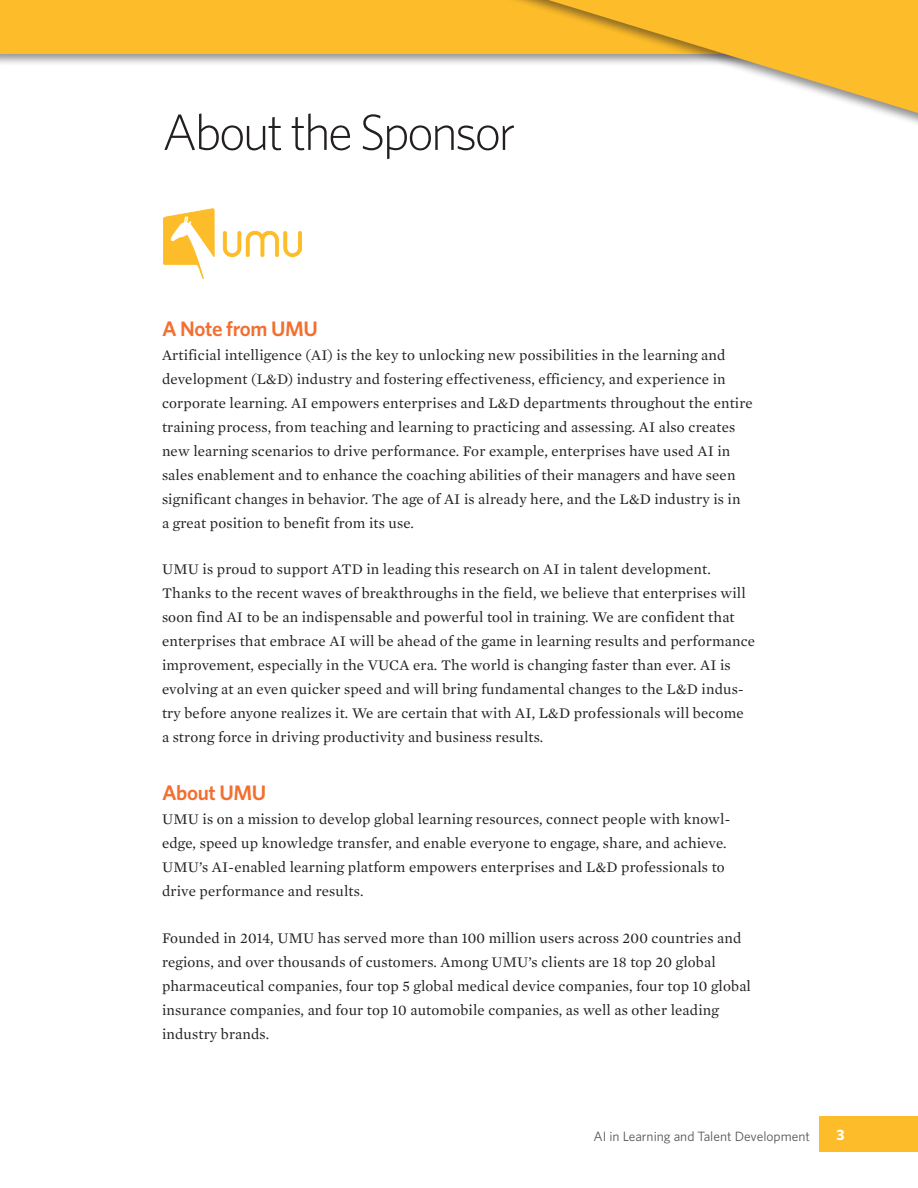
<style>
.page{position:relative;width:918px;height:1188px;background:#fff}
.page>*{position:absolute;margin:0;border:0;box-sizing:border-box;transform-origin:0 0}
.t1{font:300 51px "Whitney HTF";letter-spacing:-.05em;color:#231f20}
.t2{font:600 21px "Whitney HTF";letter-spacing:-.02em;color:#f36e31}
.t3{font:15px/24px "Mercury Text G1 Roman";letter-spacing:.01em;color:#231f20}
.t4{font:700 15px "Whitney HTF";color:#fff}
.t5{font:13.5px "Whitney HTF";color:#54565a}
</style>
<div class="page">
<div style="left:819px;top:1116px;width:99px;height:36px;background:#fdbc29"></div>
<div style="left:0;top:0;width:918px;height:67px;background:#231f20;opacity:.5"></div>
<div style="left:0;top:0;width:918px;height:54px;background:#fdbc29"></div>
<div style="left:493px;top:0;width:425px;height:128px;background:#231f20;opacity:.5"></div>
<svg style="left:504px;top:0;width:414px;height:117px;fill:#fdbc29"></svg>
<hr style="left:0;top:0;width:1px;height:1188px;background:#fdbc29">
<img style="left:163px;top:208px;width:139px;height:71px">
<h1 class="t1" style="left:162px;top:103px;width:355px">About the Sponsor</h1>
<h2 class="t2" style="left:162px;top:316px;width:157px">A Note from UMU</h2>
<p class="t3" style="left:162px;top:343px;width:592px">Artificial intelligence (AI) is the key to unlocking new possibilities in the learning and development (L&amp;D) industry and fostering effectiveness, efficiency, and experience in corporate learning. AI empowers enterprises and L&amp;D departments throughout the entire training process, from teaching and learning to practicing and assessing. AI also creates new learning scenarios to drive performance. For example, enterprises have used AI in sales enablement and to enhance the coaching abilities of their managers and have seen significant changes in behavior. The age of AI is already here, and the L&amp;D industry is in<br>a great position to benefit from its use.</p>
<p class="t3" style="left:162px;top:558px;width:595px">UMU is proud to support ATD in leading this research on AI in talent development.<br>Thanks to the recent waves of breakthroughs in the field, we believe that enterprises will soon find AI to be an indispensable and powerful tool in training. We are confident that enterprises that embrace AI will be ahead of the game in learning results and performance improvement, especially in the VUCA era. The world is changing faster than ever. AI is evolving at an even quicker speed and will bring fundamental changes to the L&amp;D indus&shy;try before anyone realizes it. We are certain that with AI, L&amp;D professionals will become<br>a strong force in driving productivity and business results.</p>
<h2 class="t2" style="left:162px;top:780px;width:106px">About UMU</h2>
<p class="t3" style="left:162px;top:807px;width:570px">UMU is on a mission to develop global learning resources, connect people with knowl&shy;edge, speed up knowledge transfer, and enable everyone to engage, share, and achieve.<br>UMU’s AI-enabled learning platform empowers enterprises and L&amp;D professionals to drive performance and results.</p>
<p class="t3" style="left:162px;top:926px;width:590px">Founded in 2014, UMU has served more than 100 million users across 200 countries and regions, and over thousands of customers. Among UMU’s clients are 18 top 20 global pharmaceutical companies, four top 5 global medical device companies, four top 10 global insurance companies, and four top 10 automobile companies, as well as other leading industry brands.</p>
<p class="t5" style="left:593px;top:1128px;width:218px">AI in Learning and Talent Development</p>
<p class="t4" style="left:837px;top:1125px;width:10px">3</p>
</div>
